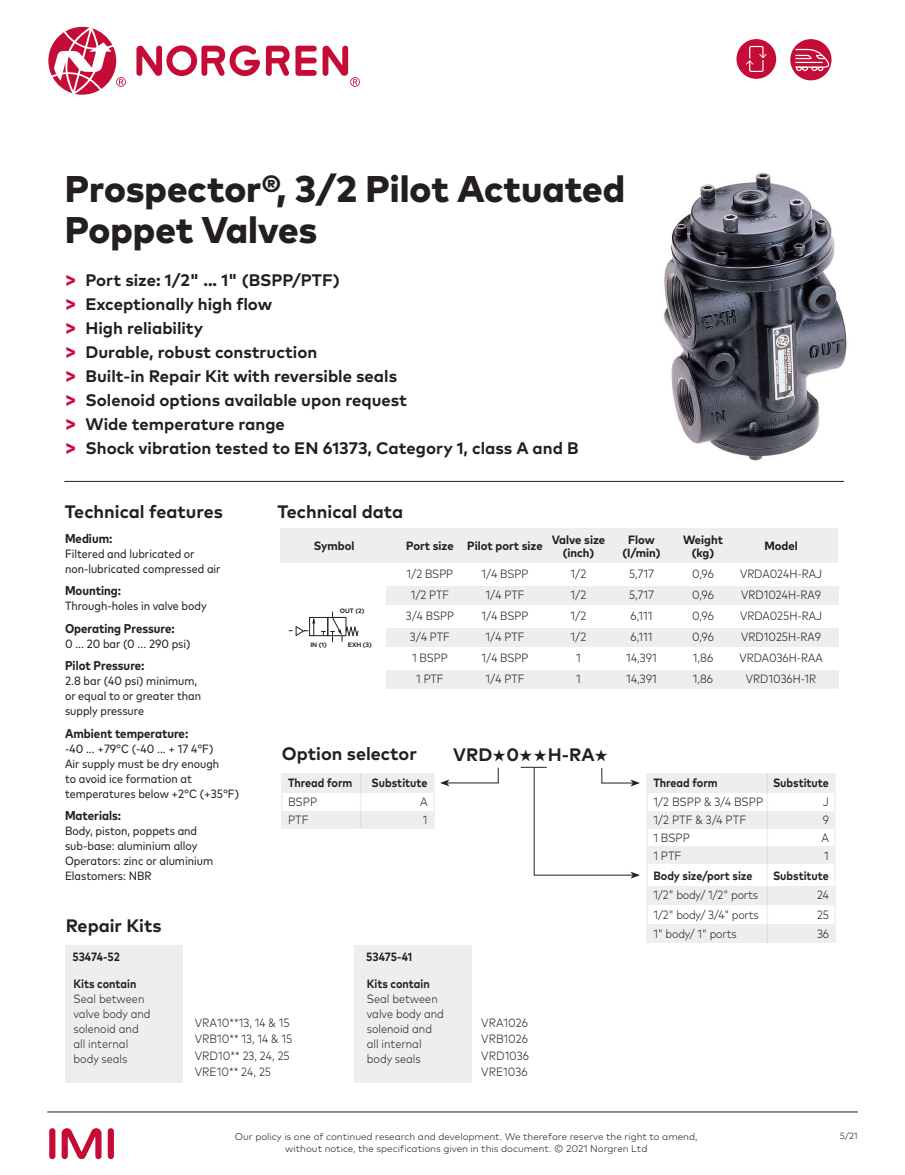
<style>
.page{position:relative;width:905px;height:1175px;background:#fff}
.page>*{position:absolute;margin:0;border:0;box-sizing:border-box;transform-origin:0 0}
.t1{font:800 37.05px/40.5px "Mark Pro";color:#231f20}
.t2{font:700 18px "Mark Pro";color:#231f20}
.t3{font:700 16.65px/24px "Mark Pro";color:#231f20}
.t4{font:700 condensed 12.75px "Mark Pro";color:#231f20}
.t5{font:condensed 12px/15px "Mark Pro";color:#231f20}
.t6{font:300 12px/15px "Mark Pro";color:#231f20;scale:.9 1}
.t7{font:300 condensed 12px "Mark Pro";color:#231f20}
.t8{font:700 12px "Mark Pro";color:#231f20;scale:.9 1}
.t9{font:700 condensed 12px "Mark Pro";color:#231f20;scale:1.05 1}
.t10{font:300 12px "Mark Pro";letter-spacing:-.02em;color:#231f20;scale:.9 1}
.t11{font:300 9.75px/12px "Mark Pro";color:#231f20;text-align:center}
.t12{font:300 9px "Mark Pro";color:#231f20}
.t13{font:700 6.3px "Mark Pro";color:#231f20}
.s1{font-weight:800;font-size:21px;color:#cd0d40}
</style>
<div class="page">
<svg style="left:136px;top:45px;width:124px;height:32px"></svg>
<svg style="left:266px;top:46px;width:23px;height:30px"></svg>
<svg style="left:295px;top:46px;width:65px;height:41px"></svg>
<svg style="left:48px;top:27px;width:78px;height:68px"></svg>
<hr style="left:47px;top:1111px;width:810px;height:1px;background:#231f20">
<div style="left:49px;top:1128px;width:6px;height:31px;background:#c40c37;border-radius:3px"></div>
<div style="left:108px;top:1128px;width:6px;height:31px;background:#c40c37;border-radius:3px"></div>
<svg style="left:62px;top:1128px;width:39px;height:31px"></svg>
<hr style="left:64px;top:481px;width:780px;height:1px;background:#231f20">
<div style="left:281px;top:774px;width:152px;height:18px;background:#eeeeef"></div>
<div style="left:281px;top:773px;width:154px;height:55px;border:2px solid #eeeeef"></div>
<div style="left:281px;top:811px;width:152px;height:17px;background:#eeeeef"></div>
<hr style="left:360px;top:773px;width:1px;height:55px;background:#eeeeef">
<div style="left:646px;top:774px;width:188px;height:18px;background:#eeeeef"></div>
<div style="left:646px;top:773px;width:189px;height:169px;border:2px solid #eeeeef"></div>
<div style="left:646px;top:811px;width:188px;height:17px;background:#eeeeef"></div>
<div style="left:646px;top:847px;width:188px;height:17px;background:#eeeeef"></div>
<div style="left:646px;top:886px;width:189px;height:18px;background:#eeeeef"></div>
<div style="left:646px;top:924px;width:189px;height:18px;background:#eeeeef"></div>
<hr style="left:766px;top:773px;width:2px;height:169px;background:#eeeeef">
<svg style="left:520px;top:767px;width:120px;height:111px"></svg>
<svg style="left:440px;top:767px;width:59px;height:19px"></svg>
<img style="left:664px;top:172px;width:183px;height:289px">
<div style="left:790px;top:39px;width:41px;height:41px;background:#c40c37;border-radius:50%"></div>
<svg style="left:794px;top:48px;width:38px;height:24px"></svg>
<div style="left:736px;top:39px;width:40px;height:40px;background:#c40c37;border-radius:50%"></div>
<svg style="left:746px;top:45px;width:20px;height:27px"></svg>
<div style="left:386px;top:586px;width:452px;height:19px;background:#eeeeef"></div>
<div style="left:386px;top:628px;width:452px;height:18px;background:#eeeeef"></div>
<div style="left:386px;top:669px;width:452px;height:19px;background:#eeeeef"></div>
<div style="left:280px;top:528px;width:557px;height:35px;background:#eeeeef"></div>
<div style="left:309px;top:617px;width:19px;height:19px;border:1px solid #231f20"></div>
<svg style="left:321px;top:612px;width:38px;height:29px"></svg>
<svg style="left:289px;top:617px;width:26px;height:20px"></svg>
<div style="left:354px;top:945px;width:117px;height:137px;background:#eeeeef"></div>
<div style="left:65px;top:945px;width:118px;height:137px;background:#eeeeef"></div>
<h1 class="t1" style="left:65px;top:166px;width:561px">Prospector®, 3/2 Pilot Actuated<br>Poppet Valves</h1>
<p class="t3" style="left:64px;top:267px;width:516px"><span class="s1">&gt;</span> Port size: 1/2" ... 1" (BSPP/PTF)<br><span class="s1">&gt;</span> Exceptionally high flow<br><span class="s1">&gt;</span> High reliability<br><span class="s1">&gt;</span> Durable, robust construction<br><span class="s1">&gt;</span> Built-in Repair Kit with reversible seals<br><span class="s1">&gt;</span> Solenoid options available upon request<br><span class="s1">&gt;</span> Wide temperature range<br><span class="s1">&gt;</span> Shock vibration tested to EN 61373, Category 1, class A and B</p>
<h2 class="t2" style="left:65px;top:498px;width:159px">Technical features</h2>
<p class="t4" style="left:65px;top:528px;width:49px">Medium:</p>
<p class="t5" style="left:65px;top:545px;width:157px">Filtered and lubricated or non-lubricated compressed air</p>
<p class="t4" style="left:65px;top:581px;width:58px">Mounting:</p>
<p class="t5" style="left:65px;top:597px;width:143px">Through-holes in valve body</p>
<p class="t4" style="left:65px;top:618px;width:111px">Operating Pressure:</p>
<p class="t5" style="left:65px;top:635px;width:127px">0 ... 20 bar (0 ... 290 psi)</p>
<p class="t4" style="left:65px;top:656px;width:81px">Pilot Pressure:</p>
<p class="t5" style="left:65px;top:672px;width:138px">2.8 bar (40 psi) minimum, or equal to or greater than supply pressure</p>
<p class="t4" style="left:65px;top:723px;width:125px">Ambient temperature:</p>
<p class="t5" style="left:65px;top:740px;width:175px">-40 ... +79°C (-40 ... + 17 4°F)<br>Air supply must be dry enough<br>to avoid ice formation at temperatures below +2°C (+35°F)</p>
<p class="t4" style="left:65px;top:806px;width:58px">Materials:</p>
<p class="t5" style="left:65px;top:822px;width:150px">Body, piston, poppets and sub-base: aluminium alloy<br>Operators: zinc or aluminium<br>Elastomers: NBR</p>
<h2 class="t2" style="left:66px;top:912px;width:97px">Repair Kits</h2>
<h2 class="t2" style="left:277px;top:498px;width:127px">Technical data</h2>
<p class="t9" style="left:314px;top:536px;width:40px">Symbol</p>
<p class="t9" style="left:406px;top:536px;width:132px">Port size Pilot port size</p>
<p class="t9" style="left:552px;top:530px;width:52px">Valve size</p>
<p class="t9" style="left:628px;top:530px;width:27px">Flow</p>
<p class="t9" style="left:683px;top:530px;width:39px">Weight</p>
<p class="t9" style="left:764px;top:536px;width:33px">Model</p>
<p class="t9" style="left:562px;top:544px;width:32px">(inch)</p>
<p class="t9" style="left:622px;top:544px;width:38px">(I/min)</p>
<p class="t9" style="left:692px;top:544px;width:23px">(kg)</p>
<p class="t13" style="left:340px;top:606px;width:26px">OUT (2)</p>
<p class="t13" style="left:310px;top:639px;width:18px">IN (1)</p>
<p class="t13" style="left:348px;top:639px;width:26px">EXH (3)</p>
<p class="t7" style="left:406px;top:565px;width:48px">1/2 BSPP</p>
<p class="t7" style="left:481px;top:565px;width:48px">1/4 BSPP</p>
<p class="t7" style="left:570px;top:565px;width:17px">1/2</p>
<p class="t7" style="left:629px;top:565px;width:27px">5,717</p>
<p class="t7" style="left:692px;top:565px;width:23px">0,96</p>
<p class="t7" style="left:740px;top:565px;width:84px">VRDA024H-RAJ</p>
<p class="t7" style="left:411px;top:586px;width:40px">1/2 PTF</p>
<p class="t7" style="left:485px;top:586px;width:40px">1/4 PTF</p>
<p class="t7" style="left:570px;top:586px;width:17px">1/2</p>
<p class="t7" style="left:629px;top:586px;width:27px">5,717</p>
<p class="t7" style="left:692px;top:586px;width:23px">0,96</p>
<p class="t7" style="left:741px;top:586px;width:81px">VRD1024H-RA9</p>
<p class="t7" style="left:406px;top:607px;width:50px">3/4 BSPP</p>
<p class="t7" style="left:481px;top:607px;width:48px">1/4 BSPP</p>
<p class="t7" style="left:570px;top:607px;width:17px">1/2</p>
<p class="t7" style="left:630px;top:607px;width:24px">6,111</p>
<p class="t7" style="left:692px;top:607px;width:23px">0,96</p>
<p class="t7" style="left:740px;top:607px;width:84px">VRDA025H-RAJ</p>
<p class="t7" style="left:410px;top:628px;width:41px">3/4 PTF</p>
<p class="t7" style="left:485px;top:628px;width:40px">1/4 PTF</p>
<p class="t7" style="left:570px;top:628px;width:17px">1/2</p>
<p class="t7" style="left:630px;top:628px;width:24px">6,111</p>
<p class="t7" style="left:692px;top:628px;width:23px">0,96</p>
<p class="t7" style="left:741px;top:628px;width:81px">VRD1025H-RA9</p>
<p class="t7" style="left:412px;top:649px;width:37px">1 BSPP</p>
<p class="t7" style="left:481px;top:649px;width:48px">1/4 BSPP</p>
<p class="t7" style="left:576px;top:649px;width:6px">1</p>
<p class="t7" style="left:626px;top:649px;width:32px">14,391</p>
<p class="t7" style="left:693px;top:649px;width:22px">1,86</p>
<p class="t7" style="left:739px;top:649px;width:85px">VRDA036H-RAA</p>
<p class="t7" style="left:416px;top:670px;width:29px">1 PTF</p>
<p class="t7" style="left:485px;top:670px;width:40px">1/4 PTF</p>
<p class="t7" style="left:576px;top:670px;width:6px">1</p>
<p class="t7" style="left:626px;top:670px;width:32px">14,391</p>
<p class="t7" style="left:693px;top:670px;width:22px">1,86</p>
<p class="t7" style="left:746px;top:670px;width:72px">VRD1036H-1R</p>
<h2 class="t2" style="left:282px;top:740px;width:136px">Option selector</h2>
<h2 class="t2" style="left:453px;top:741px;width:156px">VRD★ 0★ ★H-RA★</h2>
<p class="t8" style="left:288px;top:773px;width:73px">Thread form</p>
<p class="t8" style="left:371px;top:773px;width:64px">Substitute</p>
<p class="t6" style="left:288px;top:793px;width:34px">BSPP</p>
<p class="t6" style="left:420px;top:793px;width:10px">A</p>
<p class="t6" style="left:288px;top:811px;width:24px">PTF</p>
<p class="t6" style="left:423px;top:811px;width:7px">1</p>
<p class="t8" style="left:653px;top:773px;width:73px">Thread form</p>
<p class="t8" style="left:773px;top:773px;width:64px">Substitute</p>
<p class="t6" style="left:653px;top:793px;width:124px">1/2 BSPP &amp; 3/4 BSPP</p>
<p class="t6" style="left:822px;top:793px;width:8px">J</p>
<p class="t6" style="left:653px;top:811px;width:105px">1/2 PTF &amp; 3/4 PTF</p>
<p class="t6" style="left:822px;top:811px;width:8px">9</p>
<p class="t6" style="left:653px;top:829px;width:42px">1 BSPP</p>
<p class="t6" style="left:821px;top:829px;width:10px">A</p>
<p class="t6" style="left:653px;top:847px;width:33px">1 PTF</p>
<p class="t6" style="left:824px;top:847px;width:7px">1</p>
<p class="t8" style="left:653px;top:866px;width:112px">Body size/port size</p>
<p class="t8" style="left:773px;top:866px;width:64px">Substitute</p>
<p class="t10" style="left:653px;top:886px;width:118px">1/2" body/ 1/2" ports</p>
<p class="t6" style="left:817px;top:886px;width:15px">24</p>
<p class="t10" style="left:653px;top:905px;width:119px">1/2" body/ 3/4" ports</p>
<p class="t6" style="left:817px;top:906px;width:15px">25</p>
<p class="t10" style="left:653px;top:925px;width:94px">1" body/ 1" ports</p>
<p class="t6" style="left:817px;top:925px;width:15px">36</p>
<p class="t8" style="left:72px;top:947px;width:54px">53474-52</p>
<p class="t8" style="left:73px;top:974px;width:71px">Kits contain</p>
<p class="t6" style="left:73px;top:990px;width:87px">Seal between valve body and solenoid and all internal body seals</p>
<p class="t8" style="left:366px;top:947px;width:53px">53475-41</p>
<p class="t8" style="left:367px;top:974px;width:71px">Kits contain</p>
<p class="t6" style="left:367px;top:990px;width:87px">Seal between valve body and solenoid and all internal body seals</p>
<p class="t6" style="left:195px;top:1013px;width:110px;line-height:16.5px">VRA10**13, 14 &amp; 15<br>VRB10** 13, 14 &amp; 15<br>VRD10** 23, 24, 25<br>VRE10** 24, 25</p>
<p class="t6" style="left:481px;top:1013px;width:54px;line-height:16.5px;text-align:justify">VRA1026<br>VRB1026<br>VRD1036<br>VRE1036</p>
<p class="t11" style="left:235px;top:1129px;width:464px">Our policy is one of continued research and development. We therefore reserve the right to amend, without notice, the specifications given in this document. © 2021 Norgren Ltd</p>
<p class="t12" style="left:839px;top:1129px;width:19px">5/21</p>
</div>
